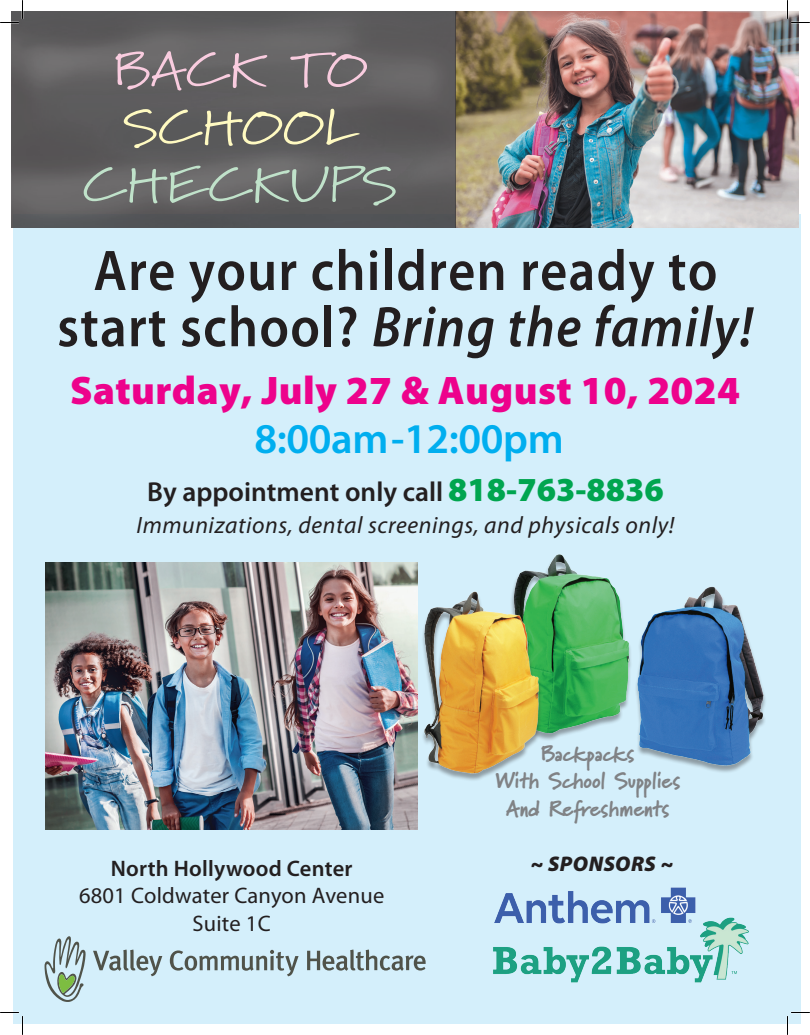
<style>
.page{position:relative;width:810px;height:1035px;background:#fff}
.page>*{position:absolute;margin:0;border:0;box-sizing:border-box;transform-origin:0 0}
.t1{font:600 57.75px/56.2px "Myriad Pro";letter-spacing:.025em;color:#231f20;text-align:center;scale:.91 1}
.t2{font:49.88px "Marydale";letter-spacing:.015em;color:#c0e2ca;scale:1.16 1}
.t3{font:49.88px "Marydale";letter-spacing:.01em;color:#f9ccdf;scale:1.16 1}
.t4{font:49.88px "Marydale";letter-spacing:.015em;color:#fffac1;scale:1.16 1}
.t5{font:600 42.5px "Myriad Pro";letter-spacing:-.01em;color:#00aeef}
.t6{font:900 40px "Myriad Pro";letter-spacing:.01em;color:#ed028c}
.t7{font:600 27.5px "Myriad Pro";color:#231f20}
.t8{font:italic 23.75px "Myriad Pro";letter-spacing:.025em;color:#231f20}
.t9{font:900 22.5px/27.5px "Marydale";letter-spacing:-.01em;color:#808285;text-align:center}
.t10{font:22.5px/27.5px "Myriad Pro";letter-spacing:.01em;color:#231f20;text-align:center}
.t11{font:600 22.5px "Myriad Pro";letter-spacing:.01em;color:#231f20}
.t12{font:italic 900 21.25px "Myriad Pro";letter-spacing:.025em;color:#231f20}
.s1{font-style:italic}
.s2{font-weight:900;font-size:33.75px;color:#00a54f}
</style>
<div class="page">
<div style="left:14px;top:214px;width:787px;height:810px;background:#d4effb"></div>
<img style="left:11px;top:11px;width:788px;height:216px">
<img style="left:46px;top:562px;width:372px;height:267px">
<svg style="left:93px;top:950px;width:69px;height:26px"></svg>
<svg style="left:170px;top:950px;width:129px;height:26px"></svg>
<svg style="left:307px;top:950px;width:119px;height:21px"></svg>
<svg style="left:45px;top:936px;width:41px;height:66px"></svg>
<img style="left:493px;top:917px;width:256px;height:66px">
<img style="left:493px;top:887px;width:205px;height:41px">
<img style="left:519px;top:554px;width:112px;height:186px">
<img style="left:636px;top:586px;width:130px;height:186px">
<img style="left:412px;top:575px;width:133px;height:214px">
<svg style="left:0;top:0;width:23px;height:23px"></svg>
<svg style="left:0;top:1012px;width:23px;height:23px"></svg>
<svg style="left:787px;top:0;width:23px;height:23px"></svg>
<svg style="left:787px;top:1012px;width:23px;height:23px"></svg>
<p class="t3" style="left:113px;top:40px;width:220px">BACK TO</p>
<p class="t4" style="left:122px;top:98px;width:205px">SCHOOL</p>
<p class="t2" style="left:83px;top:155px;width:272px">CHECKUPS</p>
<p class="t1" style="left:57px;top:243px;width:766px">Are your children ready to start school? <span class="s1">Bring the family!</span></p>
<p class="t6" style="left:70px;top:368px;width:671px">Saturday, July 27 &amp; August 10, 2024</p>
<p class="t5" style="left:255px;top:415px;width:311px">8:00am-12:00pm</p>
<p class="t7" style="left:147px;top:477px;width:518px">By appointment only call <span class="s2">818-763-8836</span></p>
<p class="t8" style="left:137px;top:513px;width:539px">Immunizations, dental screenings, and physicals only!</p>
<p class="t11" style="left:111px;top:856px;width:243px">North Hollywood Center</p>
<p class="t10" style="left:79px;top:882px;width:307px">6801 Coldwater Canyon Avenue<br>Suite 1C</p>
<p class="t9" style="left:495px;top:739px;width:187px">Backpacks<br>With School Supplies<br>And Refreshments</p>
<p class="t12" style="left:531px;top:852px;width:144px">~ SPONSORS ~</p>
</div>
